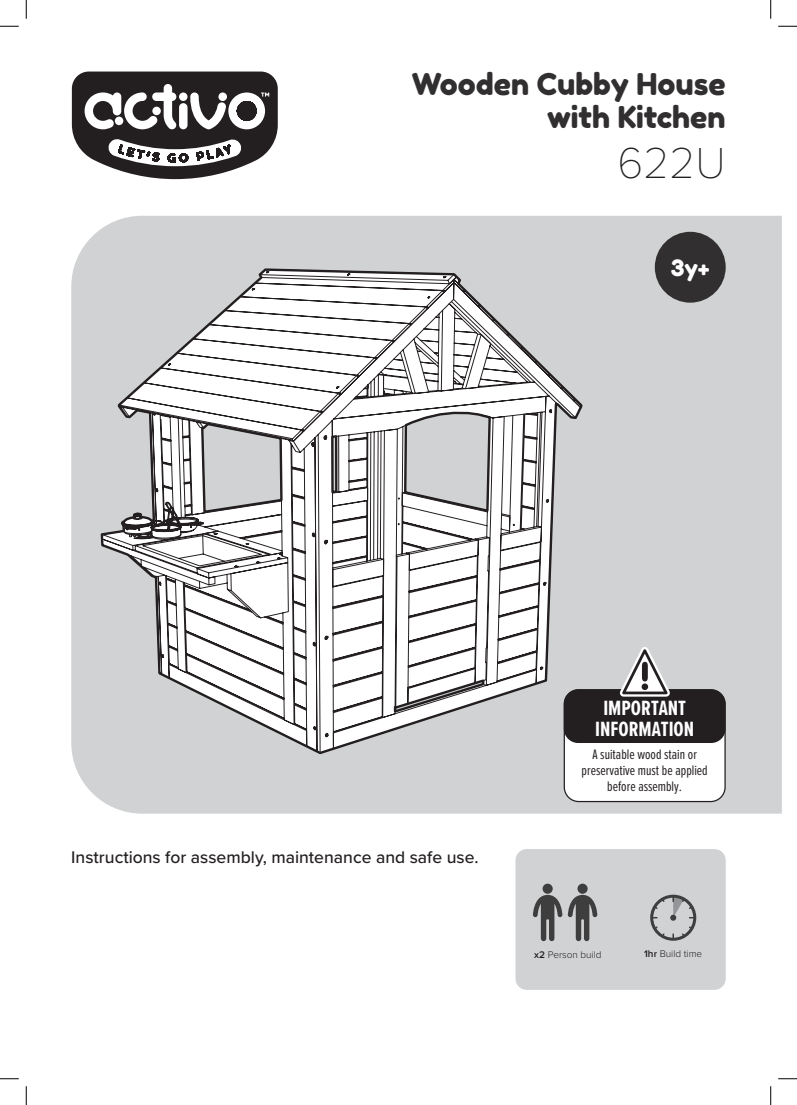
<style>
.page{position:relative;width:797px;height:1105px;background:#fff}
.page>*{position:absolute;margin:0;border:0;box-sizing:border-box;transform-origin:0 0}
.t1{font:100 45px "Proxima Nova T";color:#231f20}
.t2{font:30px "Fredoka One";color:#312f30}
.t3{font:22.5px "Fredoka One";color:#fff}
.t4{font:700 21.38px "Proxima Nova Ex Cn";color:#fff}
.t5{font:500 17.5px "Proxima Nova";color:#231f20}
.t6{font:14.25px/16.2px "Proxima Nova Ex Cn";color:#231f20;text-align:center}
.t7{font:300 10px "Proxima Nova";color:#231f20}
.s1{font-weight:600}
</style>
<div class="page">
<div style="left:516px;top:850px;width:209px;height:139px;background:#d1d2d4;border-radius:11px"></div>
<div style="left:515px;top:849px;width:210px;height:141px;border:1px solid #d1d2d4;border-radius:11px"></div>
<div style="left:71px;top:216px;width:710px;height:598px;background:#d1d2d4"></div>
<div style="left:650px;top:895px;width:46px;height:46px;border:3px solid #3e3e3f;border-radius:50%"></div>
<svg style="left:651px;top:896px;width:43px;height:43px"></svg>
<div style="left:542px;top:884px;width:10px;height:10px;background:#3e3e3f;border-radius:50%"></div>
<svg style="left:533px;top:895px;width:64px;height:46px"></svg>
<div style="left:577px;top:884px;width:10px;height:10px;background:#3e3e3f;border-radius:50%"></div>
<div style="left:654px;top:232px;width:71px;height:71px;background:#312f30;border-radius:50%"></div>
<svg style="left:101px;top:269px;width:481px;height:485px"></svg>
<div style="left:564px;top:690px;width:161px;height:111px;background:#fff;border-radius:14px"></div>
<div style="left:563px;top:689px;width:162px;height:113px;border:1px solid #231f20;border-radius:14px"></div>
<div style="left:564px;top:689px;width:161px;height:54px;background:#231f20;border-radius:14px"></div>
<svg style="left:619px;top:647px;width:53px;height:50px"></svg>
<svg style="left:72px;top:72px;width:206px;height:107px"></svg>
<svg style="left:0;top:25px;width:19px;height:2px"></svg>
<svg style="left:778px;top:25px;width:19px;height:2px"></svg>
<svg style="left:0;top:1078px;width:19px;height:1px"></svg>
<svg style="left:778px;top:1078px;width:19px;height:1px"></svg>
<svg style="left:25px;top:0;width:2px;height:19px"></svg>
<svg style="left:25px;top:1086px;width:2px;height:19px"></svg>
<svg style="left:770px;top:0;width:1px;height:19px"></svg>
<svg style="left:770px;top:1086px;width:1px;height:19px"></svg>
<p class="t2" style="left:412px;top:66px;width:315px">Wooden Cubby House</p>
<p class="t2" style="left:547px;top:98px;width:180px">with Kitchen</p>
<p class="t1" style="left:617px;top:129px;width:110px">622U</p>
<p class="t3" style="left:670px;top:254px;width:41px">3y+</p>
<p class="t4" style="left:603px;top:692px;width:84px">IMPORTANT</p>
<p class="t4" style="left:595px;top:713px;width:100px">INFORMATION</p>
<p class="t5" style="left:71px;top:844px;width:409px">Instructions for assembly, maintenance and safe use.</p>
<p class="t6" style="left:581px;top:746px;width:128px">A suitable wood stain or preservative must be applied before assembly.</p>
<p class="t7" style="left:534px;top:947px;width:69px"><span class="s1">x2</span> Person build</p>
<p class="t7" style="left:644px;top:946px;width:60px"><span class="s1">1hr</span> Build time</p>
</div>
